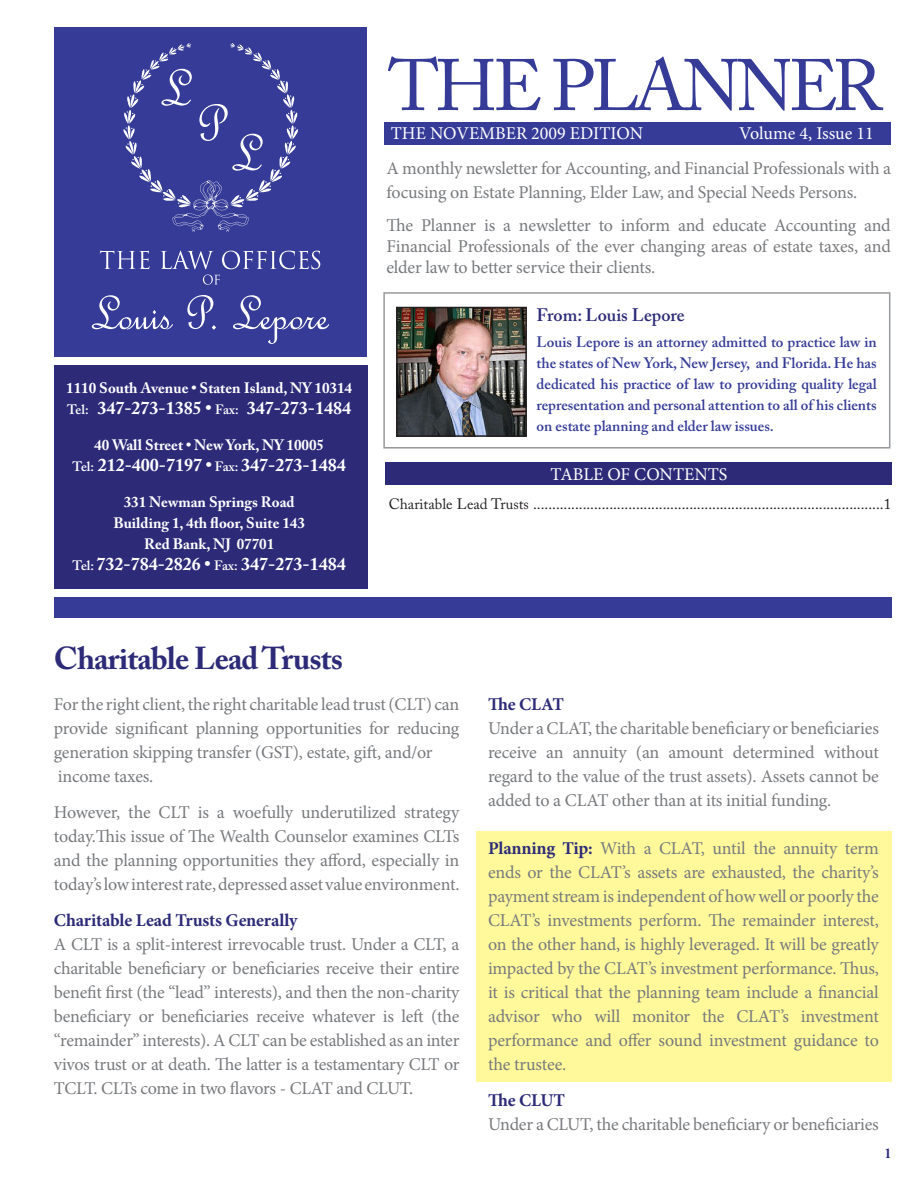
<style>
.page{position:relative;width:918px;height:1188px;background:#fff}
.page>*{position:absolute;margin:0;border:0;box-sizing:border-box;transform-origin:0 0}
.t1{font:72px "Adobe Caslon Pro";letter-spacing:-.06em;color:#353b97}
.t2{font:700 31.5px "Adobe Caslon Pro";letter-spacing:-.025em;color:#2d2b78}
.t3{font:18px/24px "Minion Pro";letter-spacing:-.015em;color:#787a7d;text-align:justify}
.t4{font:700 18px "Adobe Caslon Pro";color:#fff}
.t5{font:18px "Minion Pro";color:#fff}
.t6{font:700 18px "Minion Pro";letter-spacing:-.01em;color:#2d2b78}
.t7{font:600 18px "Adobe Caslon Pro";color:#2d2b78}
.t8{font:600 15px/21px "Adobe Caslon Pro";color:#353b97;text-align:justify}
.t9{font:700 15px "Adobe Caslon Pro";color:#fff}
.t10{font:15px "Adobe Caslon Pro";color:#231f20}
.t11{font:700 condensed 15px "Minion Pro";color:#2d2b78}
.s1{font-weight:600;font-size:13.5px}
.s2{font-weight:700;color:#2d2b78}
</style>
<div class="page">
<div style="left:476px;top:832px;width:415px;height:250px;background:#fff99c"></div>
<div style="left:384px;top:123px;width:506px;height:22px;background:#353b97"></div>
<div style="left:383px;top:292px;width:507px;height:157px;border:2px solid #97999c"></div>
<div style="left:54px;top:27px;width:313px;height:591px;background:#353b97"></div>
<div style="left:54px;top:361px;width:313px;height:232px;background:#2d2b78"></div>
<div style="left:50px;top:358px;width:321px;height:7px;background:#fff"></div>
<div style="left:31px;top:590px;width:359px;height:7px;background:#fff"></div>
<svg style="left:100px;top:251px;width:50px;height:18px"></svg>
<svg style="left:161px;top:251px;width:52px;height:18px"></svg>
<svg style="left:222px;top:251px;width:98px;height:18px"></svg>
<svg style="left:203px;top:275px;width:17px;height:10px"></svg>
<svg style="left:92px;top:295px;width:81px;height:35px"></svg>
<svg style="left:187px;top:295px;width:29px;height:35px"></svg>
<svg style="left:233px;top:295px;width:96px;height:49px"></svg>
<svg style="left:123px;top:43px;width:175px;height:189px"></svg>
<img style="left:399px;top:310px;width:125px;height:124px">
<div style="left:396px;top:307px;width:131px;height:130px;border:2px solid #231f20"></div>
<div style="left:385px;top:463px;width:506px;height:22px;background:#2d2b78"></div>
<div style="left:55px;top:597px;width:836px;height:21px;background:#353b97"></div>
<p class="t1" style="left:388px;top:43px;width:495px">THE PLANNER</p>
<p class="t5" style="left:391px;top:121px;width:254px">THE NOVEMBER 2009 EDITION</p>
<p class="t5" style="left:739px;top:121px;width:136px">Volume 4, Issue 11</p>
<p class="t9" style="left:66px;top:379px;width:287px">1110 South Avenue • Staten Island, NY 10314</p>
<p class="t4" style="left:67px;top:398px;width:285px"><span class="s1">Tel:</span> 347-273-1385 • <span class="s1">Fax:</span> 347-273-1484</p>
<p class="t9" style="left:94px;top:436px;width:231px">40 Wall Street • New York, NY 10005</p>
<p class="t4" style="left:73px;top:455px;width:275px"><span class="s1">Tel:</span> 212-400-7197 • <span class="s1">Fax:</span> 347-273-1484</p>
<p class="t9" style="left:124px;top:493px;width:172px">331 Newman Springs Road</p>
<p class="t9" style="left:113px;top:514px;width:193px">Building 1, 4th floor, Suite 143</p>
<p class="t9" style="left:144px;top:535px;width:132px">Red Bank, NJ 07701</p>
<p class="t4" style="left:73px;top:554px;width:275px"><span class="s1">Tel:</span> 732-784-2826 • <span class="s1">Fax:</span> 347-273-1484</p>
<p class="t2" style="left:54px;top:639px;width:291px">Charitable Lead Trusts</p>
<p class="t3" style="left:387px;top:156px;width:506px">A monthly newsletter for Accounting, and Financial Professionals with a focusing on Estate Planning, Elder Law, and Special Needs Persons.</p>
<p class="t3" style="left:387px;top:215px;width:506px;line-height:21px">The Planner is a newsletter to inform and educate Accounting and Financial Professionals of the ever changing areas of estate taxes, and elder law to better service their clients.</p>
<p class="t7" style="left:537px;top:304px;width:150px">From: Louis Lepore</p>
<p class="t8" style="left:537px;top:332px;width:342px">Louis Lepore is an attorney admitted to practice law in the states of New York, New Jersey, and Florida. He has dedicated his practice of law to providing quality legal representation and personal attention to all of his clients on estate planning and elder law issues.</p>
<p class="t5" style="left:551px;top:462px;width:178px">TABLE OF CONTENTS</p>
<p class="t10" style="left:389px;top:495px;width:504px">Charitable Lead Trusts ............................................................................................1</p>
<p class="t3" style="left:54px;top:692px;width:407px">For the right client, the right charitable lead trust (CLT) can provide significant planning opportunities for reducing generation skipping transfer (GST), estate, gift, and/or</p>
<p class="t3" style="left:58px;top:764px;width:97px">income taxes.</p>
<p class="t3" style="left:54px;top:800px;width:407px">However, the CLT is a woefully underutilized strategy today.This issue of The Wealth Counselor examines CLTs and the planning opportunities they afford, especially in today’s low interest rate, depressed asset value environment.</p>
<p class="t6" style="left:54px;top:907px;width:245px">Charitable Lead Trusts Generally</p>
<p class="t3" style="left:54px;top:932px;width:407px">A CLT is a split-interest irrevocable trust. Under a CLT, a charitable beneficiary or beneficiaries receive their entire benefit first (the “lead” interests), and then the non-charity beneficiary or beneficiaries receive whatever is left (the “remainder” interests). A CLT can be established as an inter vivos trust or at death. The latter is a testamentary CLT or TCLT. CLTs come in two flavors - CLAT and CLUT.</p>
<p class="t6" style="left:488px;top:691px;width:78px">The CLAT</p>
<p class="t3" style="left:488px;top:716px;width:392px">Under a CLAT, the charitable beneficiary or beneficiaries receive an annuity (an amount determined without regard to the value of the trust assets). Assets cannot be added to a CLAT other than at its initial funding.</p>
<p class="t3" style="left:488px;top:836px;width:392px"><span class="s2">Planning Tip:</span> With a CLAT, until the annuity term ends or the CLAT’s assets are exhausted, the charity’s payment stream is independent of how well or poorly the CLAT’s investments perform. The remainder interest, on the other hand, is highly leveraged. It will be greatly impacted by the CLAT’s investment performance. Thus, it is critical that the planning team include a financial advisor who will monitor the CLAT’s investment performance and offer sound investment guidance to the trustee.</p>
<p class="t6" style="left:488px;top:1087px;width:79px">The CLUT</p>
<p class="t3" style="left:488px;top:1112px;width:392px">Under a CLUT, the charitable beneficiary or beneficiaries</p>
<p class="t11" style="left:885px;top:1143px;width:8px">1</p>
</div>
